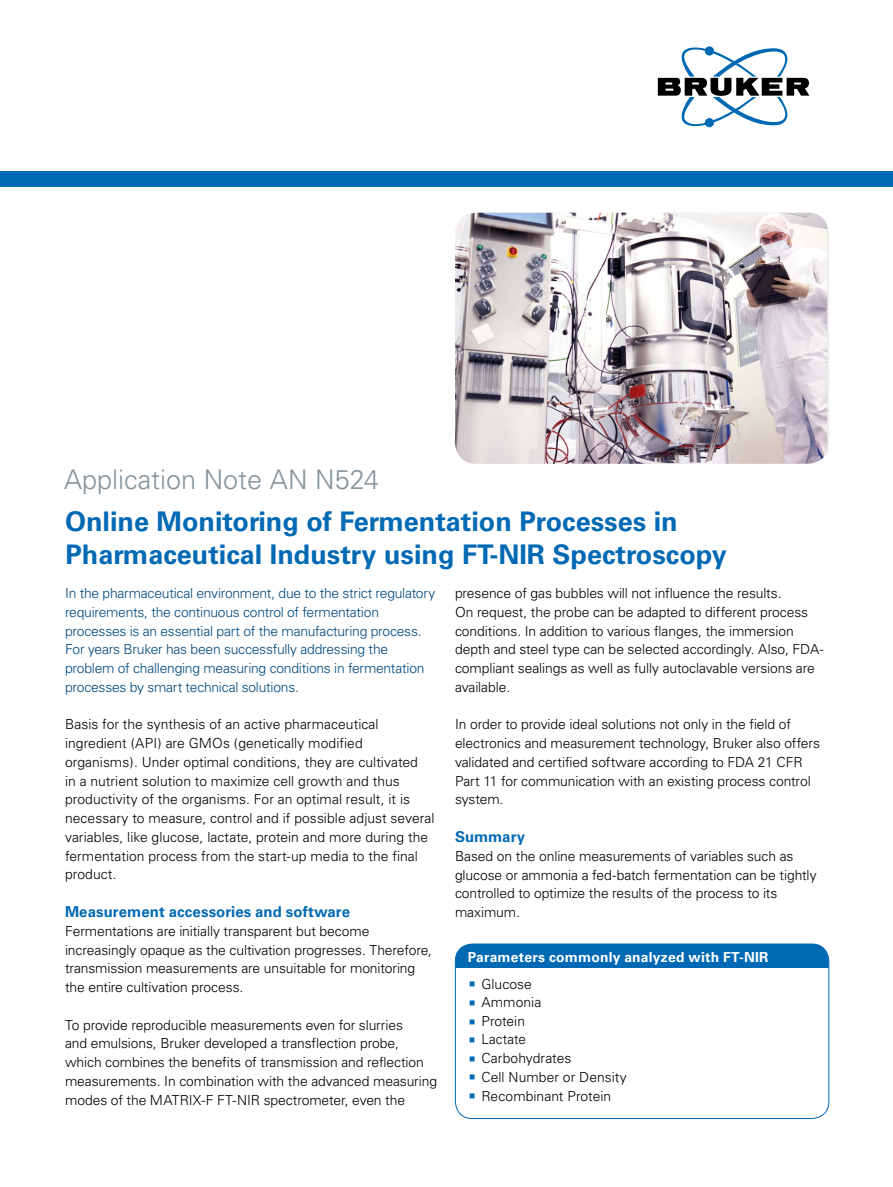
<style>
.page{position:relative;width:893px;height:1187px;background:#fff}
.page>*{position:absolute;margin:0;border:0;box-sizing:border-box;transform-origin:0 0}
.t1{font:700 27px/33px "Univers";color:#0069b4}
.t2{font:300 27px "Univers";color:#83929b}
.t3{font:700 15px "Univers";letter-spacing:.005em;color:#0069b4}
.t4{font:300 13.8px/18.8px "Univers";letter-spacing:-.005em;color:#000}
.t5{font:300 13.8px/18.8px "Univers";letter-spacing:-.02em;color:#00497f}
.t6{font:700 13.8px "Univers";letter-spacing:.015em;color:#fff}
</style>
<div class="page">
<div style="left:0;top:171px;width:893px;height:16px;background:#0069b4"></div>
<svg style="left:658px;top:46px;width:151px;height:81px"></svg>
<img style="left:455px;top:213px;width:372px;height:250px">
<div style="left:455px;top:943px;width:374px;height:25px;background:#0069b4"></div>
<div style="left:455px;top:943px;width:374px;height:175px;border:1px solid #0069b4;border-radius:17px"></div>
<h1 class="t2" style="left:64px;top:463px;width:316px">Application Note AN N524</h1>
<h1 class="t1" style="left:65px;top:505px;width:663px">Online Monitoring of Fermentation Processes in<br>Pharmaceutical Industry using FT-NIR Spectroscopy</h1>
<p class="t4" style="left:455px;top:584px;width:370px">presence of gas bubbles will not influence the results.<br>On request, the probe can be adapted to different process conditions. In addition to various flanges, the immersion depth and steel type can be selected accordingly. Also, FDA&shy;compliant sealings as well as fully autoclavable versions are available.</p>
<p class="t4" style="left:455px;top:715px;width:367px">In order to provide ideal solutions not only in the field of electronics and measurement technology, Bruker also offers validated and certified software according to FDA 21 CFR Part 11 for communication with an existing process control system.</p>
<p class="t3" style="left:455px;top:827px;width:72px">Summary</p>
<p class="t4" style="left:455px;top:846px;width:363px">Based on the online measurements of variables such as glucose or ammonia a fed-batch fermentation can be tightly controlled to optimize the results of the process to its maximum.</p>
<p class="t5" style="left:65px;top:584px;width:372px">In the pharmaceutical environment, due to the strict regulatory requirements, the continuous control of fermentation processes is an essential part of the manufacturing process.<br>For years Bruker has been successfully addressing the problem of challenging measuring conditions in fermentation processes by smart technical solutions.</p>
<p class="t4" style="left:65px;top:715px;width:371px">Basis for the synthesis of an active pharmaceutical ingredient (API) are GMOs (genetically modified organisms). Under optimal conditions, they are cultivated<br>in a nutrient solution to maximize cell growth and thus productivity of the organisms. For an optimal result, it is necessary to measure, control and if possible adjust several variables, like glucose, lactate, protein and more during the fermentation process from the start-up media to the final product.</p>
<p class="t3" style="left:65px;top:902px;width:287px">Measurement accessories and software</p>
<p class="t4" style="left:65px;top:921px;width:368px">Fermentations are initially transparent but become increasingly opaque as the cultivation progresses. Therefore, transmission measurements are unsuitable for monitoring the entire cultivation process.</p>
<p class="t4" style="left:65px;top:1015px;width:374px">To provide reproducible measurements even for slurries<br>and emulsions, Bruker developed a transflection probe, which combines the benefits of transmission and reflection measurements. In combination with the advanced measuring modes of the MATRIX-F FT-NIR spectrometer, even the</p>
<p class="t6" style="left:468px;top:949px;width:302px">Parameters commonly analyzed with FT-NIR</p>
<p class="t4" style="left:481px;top:974px;width:147px">Glucose<br>Ammonia<br>Protein<br>Lactate<br>Carbohydrates<br>Cell Number or Density<br>Recombinant Protein</p>
</div>
